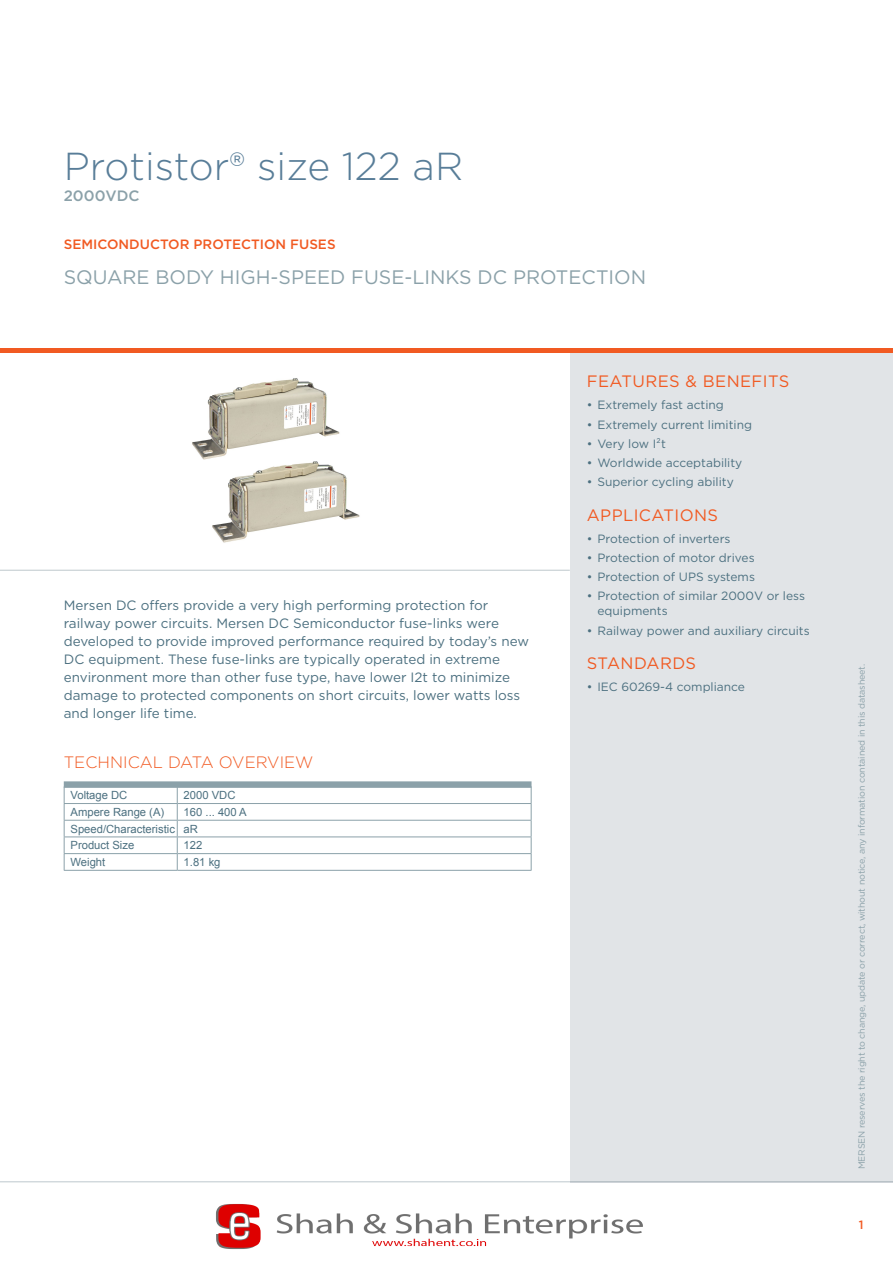
<style>
.page{position:relative;width:893px;height:1263px;background:#fff}
.page>*{position:absolute;margin:0;border:0;box-sizing:border-box;transform-origin:0 0}
.t1{font:300 39px "Gotham";color:#587d98}
.t2{font:19.5px "Gotham";color:#8ba1a9}
.t3{font:16.5px "Gotham";letter-spacing:.025em;color:#f15a22}
.t4{font:300 16.5px "Gotham";color:#f15a22}
.t5{font:500 15px "Gotham";color:#8ba1a9}
.t6{font:13.5px/18px "Gotham";color:#4c7080}
.t7{font:500 13.5px "Gotham";color:#f15a22}
.t8{font:12px/15px "Gotham";color:#4c7080}
.t9{font:500 12px "Gotham";color:#f15a22}
.t10{font:11.25px/16.6px "Arial";color:#4c7080}
.t11{font:9px "Gotham";letter-spacing:-.015em;color:#8ba1a9}
</style>
<div class="page">
<hr style="left:0;top:1181px;width:893px;height:1px;background:#bec8cd">
<div style="left:570px;top:353px;width:323px;height:829px;background:#e1e4e7"></div>
<hr style="left:0;top:349px;width:893px;height:4px;background:#f15a22">
<hr style="left:0;top:570px;width:570px;height:1px;background:#bec8cd">
<div style="left:64px;top:781px;width:467px;height:7px;background:#8ba1a9"></div>
<hr style="left:64px;top:803px;width:113px;height:1px;background:#8ba1a9">
<hr style="left:177px;top:803px;width:354px;height:1px;background:#8ba1a9">
<hr style="left:64px;top:820px;width:113px;height:1px;background:#8ba1a9">
<hr style="left:177px;top:820px;width:354px;height:1px;background:#8ba1a9">
<hr style="left:64px;top:836px;width:113px;height:1px;background:#8ba1a9">
<hr style="left:177px;top:836px;width:354px;height:1px;background:#8ba1a9">
<hr style="left:64px;top:853px;width:113px;height:1px;background:#8ba1a9">
<svg style="left:64px;top:788px;width:1px;height:82px"></svg>
<hr style="left:64px;top:870px;width:113px;height:1px;background:#8ba1a9">
<hr style="left:177px;top:853px;width:354px;height:1px;background:#8ba1a9">
<svg style="left:177px;top:788px;width:1px;height:82px"></svg>
<svg style="left:531px;top:787px;width:1px;height:83px"></svg>
<hr style="left:177px;top:870px;width:354px;height:1px;background:#8ba1a9">
<img style="left:192px;top:378px;width:168px;height:165px">
<img style="left:216px;top:1204px;width:427px;height:45px">
<h1 class="t1" style="left:64px;top:142px;width:401px">Protistor® size 122 aR</h1>
<p class="t5" style="left:64px;top:186px;width:77px">2000VDC</p>
<p class="t7" style="left:64px;top:235px;width:273px">SEMICONDUCTOR PROTECTION FUSES</p>
<h2 class="t2" style="left:64px;top:264px;width:584px">SQUARE BODY HIGH-SPEED FUSE-LINKS DC PROTECTION</h2>
<p class="t6" style="left:64px;top:596px;width:467px">Mersen DC offers provide a very high performing protection for railway power circuits. Mersen DC Semiconductor fuse-links were developed to provide improved performance required by today’s new DC equipment. These fuse-links are typically operated in extreme environment more than other fuse type, have lower I2t to minimize damage to protected components on short circuits, lower watts loss and longer life time.</p>
<p class="t4" style="left:64px;top:751px;width:251px">TECHNICAL DATA OVERVIEW</p>
<p class="t10" style="left:71px;top:787px;width:58px">Voltage DC</p>
<p class="t10" style="left:184px;top:787px;width:53px">2000 VDC</p>
<p class="t10" style="left:71px;top:804px;width:95px">Ampere Range (A)</p>
<p class="t10" style="left:71px;top:804px;width:178px;text-indent:113px">160 ... 400 A<br>Speed/Characteristic aR<br>Product Size</p>
<p class="t10" style="left:184px;top:837px;width:20px">122</p>
<p class="t10" style="left:71px;top:854px;width:36px">Weight</p>
<p class="t10" style="left:184px;top:854px;width:38px">1.81 kg</p>
<p class="t3" style="left:587px;top:371px;width:204px">FEATURES &amp; BENEFITS</p>
<p class="t8" style="left:587px;top:397px;width:139px">• Extremely fast acting</p>
<p class="t8" style="left:587px;top:417px;width:167px">• Extremely current limiting</p>
<p class="t8" style="left:587px;top:436px;width:81px">• Very low I²t</p>
<p class="t8" style="left:587px;top:455px;width:157px">• Worldwide acceptability</p>
<p class="t8" style="left:587px;top:474px;width:148px">• Superior cycling ability</p>
<p class="t3" style="left:587px;top:504px;width:133px">APPLICATIONS</p>
<p class="t8" style="left:587px;top:531px;width:145px">• Protection of inverters</p>
<p class="t8" style="left:587px;top:550px;width:169px">• Protection of motor drives</p>
<p class="t8" style="left:587px;top:569px;width:170px">• Protection of UPS systems</p>
<p class="t8" style="left:597px;top:588px;width:209px;text-indent:-11px">• Protection of similar 2000V or less equipments</p>
<p class="t8" style="left:587px;top:623px;width:224px">• Railway power and auxiliary circuits</p>
<p class="t3" style="left:587px;top:653px;width:111px">STANDARDS</p>
<p class="t8" style="left:587px;top:679px;width:160px">• IEC 60269-4 compliance</p>
<p class="t11" style="left:856px;top:1169px;width:507px;rotate:-90deg">MERSEN reserves the right to change, update or correct, without notice, any information contained in this datasheet.</p>
<p class="t9" style="left:859px;top:1217px;width:6px">1</p>
</div>
